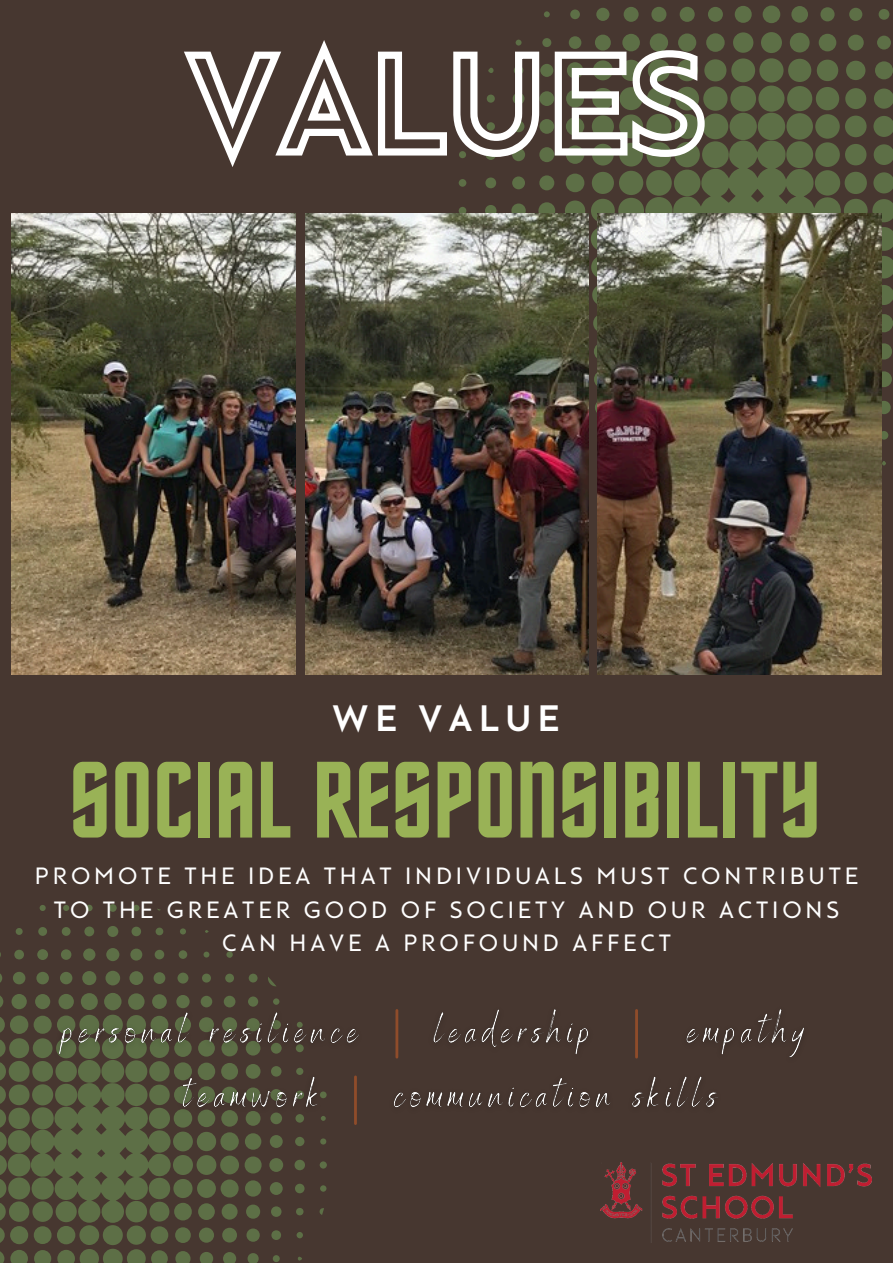
<style>
.page{position:relative;width:893px;height:1263px;background:#473730}
.page>*{position:absolute;margin:0;border:0;box-sizing:border-box;transform-origin:0 0}
.t1{font:109.05px "Horta";color:#99b256}
.t2{font:700 37.65px "Rams";letter-spacing:.16em;color:#fff}
.t3{font:24.15px/33.8px "Rams";letter-spacing:.16em;color:#fff;text-align:center}
</style>
<div class="page">
<div style="left:758px;top:113px;width:27px;height:27px;background:#5d6f46;border-radius:50%"></div>
<div style="left:729px;top:113px;width:28px;height:27px;background:#5d6f46;border-radius:50%"></div>
<div style="left:786px;top:113px;width:27px;height:27px;background:#5d6f46;border-radius:50%"></div>
<svg style="left:758px;top:85px;width:27px;height:27px"></svg>
<div style="left:702px;top:114px;width:26px;height:25px;background:#5d6f46;border-radius:50%"></div>
<div style="left:730px;top:86px;width:26px;height:26px;background:#5d6f46;border-radius:50%"></div>
<div style="left:787px;top:86px;width:25px;height:25px;background:#5d6f46;border-radius:50%"></div>
<div style="left:815px;top:114px;width:25px;height:25px;background:#5d6f46;border-radius:50%"></div>
<svg style="left:710px;top:86px;width:18px;height:25px"></svg>
<div style="left:759px;top:58px;width:24px;height:24px;background:#5d6f46;border-radius:50%"></div>
<div style="left:731px;top:58px;width:24px;height:24px;background:#5d6f46;border-radius:50%"></div>
<div style="left:844px;top:199px;width:23px;height:24px;background:#5d6f46;border-radius:50%"></div>
<div style="left:815px;top:87px;width:24px;height:23px;background:#5d6f46;border-radius:50%"></div>
<div style="left:788px;top:59px;width:23px;height:23px;background:#5d6f46;border-radius:50%"></div>
<svg style="left:872px;top:199px;width:21px;height:80px"></svg>
<div style="left:844px;top:172px;width:23px;height:22px;background:#5d6f46;border-radius:50%"></div>
<div style="left:704px;top:59px;width:22px;height:22px;background:#5d6f46;border-radius:50%"></div>
<svg style="left:710px;top:139px;width:131px;height:74px"></svg>
<div style="left:845px;top:116px;width:21px;height:21px;background:#5d6f46;border-radius:50%"></div>
<div style="left:816px;top:60px;width:22px;height:21px;background:#5d6f46;border-radius:50%"></div>
<div style="left:845px;top:144px;width:21px;height:21px;background:#5d6f46;border-radius:50%"></div>
<svg style="left:873px;top:172px;width:20px;height:21px"></svg>
<svg style="left:873px;top:116px;width:20px;height:21px"></svg>
<div style="left:845px;top:88px;width:21px;height:21px;background:#5d6f46;border-radius:50%"></div>
<div style="left:761px;top:32px;width:21px;height:21px;background:#5d6f46;border-radius:50%"></div>
<svg style="left:873px;top:144px;width:20px;height:21px"></svg>
<div style="left:733px;top:32px;width:20px;height:21px;background:#5d6f46;border-radius:50%"></div>
<svg style="left:874px;top:88px;width:19px;height:21px"></svg>
<svg style="left:881px;top:285px;width:12px;height:20px"></svg>
<div style="left:790px;top:33px;width:19px;height:19px;background:#5d6f46;border-radius:50%"></div>
<div style="left:846px;top:61px;width:19px;height:19px;background:#5d6f46;border-radius:50%"></div>
<div style="left:706px;top:33px;width:18px;height:19px;background:#5d6f46;border-radius:50%"></div>
<svg style="left:650px;top:33px;width:18px;height:7px"></svg>
<div style="left:875px;top:314px;width:18px;height:18px;background:#5d6f46;border-radius:50%"></div>
<div style="left:678px;top:33px;width:18px;height:19px;background:#5d6f46;border-radius:50%"></div>
<div style="left:875px;top:61px;width:18px;height:19px;background:#5d6f46;border-radius:50%"></div>
<div style="left:818px;top:34px;width:18px;height:17px;background:#5d6f46;border-radius:50%"></div>
<div style="left:762px;top:5px;width:18px;height:18px;background:#5d6f46;border-radius:50%"></div>
<div style="left:622px;top:34px;width:18px;height:18px;background:#5d6f46;border-radius:50%"></div>
<div style="left:734px;top:6px;width:17px;height:17px;background:#5d6f46;border-radius:50%"></div>
<div style="left:791px;top:6px;width:17px;height:17px;background:#5d6f46;border-radius:50%"></div>
<div style="left:876px;top:343px;width:16px;height:17px;background:#5d6f46;border-radius:50%"></div>
<div style="left:595px;top:35px;width:16px;height:16px;background:#5d6f46;border-radius:50%"></div>
<div style="left:847px;top:35px;width:16px;height:16px;background:#5d6f46;border-radius:50%"></div>
<svg style="left:876px;top:371px;width:16px;height:16px"></svg>
<div style="left:679px;top:7px;width:16px;height:15px;background:#5d6f46;border-radius:50%"></div>
<div style="left:651px;top:7px;width:15px;height:15px;background:#5d6f46;border-radius:50%"></div>
<div style="left:708px;top:7px;width:15px;height:15px;background:#5d6f46;border-radius:50%"></div>
<div style="left:623px;top:7px;width:15px;height:15px;background:#5d6f46;border-radius:50%"></div>
<div style="left:820px;top:7px;width:14px;height:14px;background:#5d6f46;border-radius:50%"></div>
<div style="left:877px;top:36px;width:14px;height:14px;background:#5d6f46;border-radius:50%"></div>
<div style="left:877px;top:401px;width:13px;height:13px;background:#5d6f46;border-radius:50%"></div>
<div style="left:596px;top:8px;width:13px;height:13px;background:#5d6f46;border-radius:50%"></div>
<div style="left:849px;top:8px;width:13px;height:13px;background:#5d6f46;border-radius:50%"></div>
<svg style="left:568px;top:36px;width:13px;height:13px"></svg>
<div style="left:878px;top:9px;width:11px;height:11px;background:#5d6f46;border-radius:50%"></div>
<div style="left:570px;top:9px;width:10px;height:10px;background:#5d6f46;border-radius:50%"></div>
<div style="left:542px;top:38px;width:9px;height:9px;background:#5d6f46;border-radius:50%"></div>
<svg style="left:879px;top:431px;width:9px;height:9px"></svg>
<svg style="left:544px;top:11px;width:6px;height:6px"></svg>
<svg style="left:882px;top:461px;width:4px;height:5px"></svg>
<img style="left:12px;top:213px;width:166px;height:462px">
<img style="left:710px;top:213px;width:171px;height:462px">
<img style="left:710px;top:1163px;width:161px;height:79px">
<div style="left:33px;top:1015px;width:19px;height:19px;background:#4a3f33;border-radius:50%"></div>
<div style="left:104px;top:993px;width:18px;height:17px;background:#5d6f46;border-radius:50%"></div>
<div style="left:81px;top:993px;width:17px;height:17px;background:#5d6f46;border-radius:50%"></div>
<div style="left:128px;top:993px;width:17px;height:17px;background:#5d6f46;border-radius:50%"></div>
<div style="left:58px;top:994px;width:16px;height:15px;background:#5d6f46;border-radius:50%"></div>
<svg style="left:11px;top:994px;width:16px;height:15px"></svg>
<div style="left:35px;top:994px;width:15px;height:15px;background:#5d6f46;border-radius:50%"></div>
<svg style="left:0;top:1016px;width:178px;height:247px"></svg>
<div style="left:152px;top:994px;width:15px;height:15px;background:#5d6f46;border-radius:50%"></div>
<div style="left:105px;top:971px;width:15px;height:14px;background:#5d6f46;border-radius:50%"></div>
<svg style="left:0;top:996px;width:3px;height:12px"></svg>
<div style="left:82px;top:971px;width:14px;height:14px;background:#5d6f46;border-radius:50%"></div>
<div style="left:129px;top:971px;width:14px;height:14px;background:#5d6f46;border-radius:50%"></div>
<div style="left:176px;top:995px;width:14px;height:13px;background:#5d6f46;border-radius:50%"></div>
<div style="left:106px;top:948px;width:13px;height:13px;background:#5d6f46;border-radius:50%"></div>
<div style="left:36px;top:972px;width:13px;height:12px;background:#5d6f46;border-radius:50%"></div>
<div style="left:13px;top:972px;width:12px;height:12px;background:#5d6f46;border-radius:50%"></div>
<div style="left:60px;top:972px;width:12px;height:12px;background:#5d6f46;border-radius:50%"></div>
<svg style="left:0;top:973px;width:2px;height:10px"></svg>
<div style="left:83px;top:948px;width:12px;height:13px;background:#5d6f46;border-radius:50%"></div>
<div style="left:130px;top:948px;width:12px;height:12px;background:#5d6f46;border-radius:50%"></div>
<div style="left:154px;top:972px;width:11px;height:12px;background:#5d6f46;border-radius:50%"></div>
<div style="left:107px;top:926px;width:11px;height:11px;background:#5d6f46;border-radius:50%"></div>
<div style="left:37px;top:949px;width:11px;height:11px;background:#5d6f46;border-radius:50%"></div>
<div style="left:61px;top:949px;width:10px;height:11px;background:#5d6f46;border-radius:50%"></div>
<div style="left:84px;top:926px;width:10px;height:10px;background:#5d6f46;border-radius:50%"></div>
<div style="left:14px;top:950px;width:10px;height:9px;background:#5d6f46;border-radius:50%"></div>
<div style="left:155px;top:950px;width:9px;height:9px;background:#5d6f46;border-radius:50%"></div>
<div style="left:131px;top:926px;width:10px;height:10px;background:#5d6f46;border-radius:50%"></div>
<div style="left:38px;top:927px;width:9px;height:9px;background:#5d6f46;border-radius:50%"></div>
<div style="left:62px;top:927px;width:9px;height:9px;background:#5d6f46;border-radius:50%"></div>
<div style="left:156px;top:927px;width:7px;height:8px;background:#5d6f46;border-radius:50%"></div>
<div style="left:109px;top:904px;width:8px;height:8px;background:#5d6f46;border-radius:50%"></div>
<div style="left:16px;top:928px;width:7px;height:7px;background:#5d6f46;border-radius:50%"></div>
<div style="left:86px;top:904px;width:7px;height:7px;background:#5d6f46;border-radius:50%"></div>
<div style="left:133px;top:905px;width:7px;height:6px;background:#5d6f46;border-radius:50%"></div>
<svg style="left:63px;top:905px;width:6px;height:6px"></svg>
<svg style="left:40px;top:905px;width:6px;height:6px"></svg>
<img style="left:174px;top:1068px;width:4px;height:60px">
<img style="left:50px;top:1005px;width:128px;height:61px">
<img style="left:178px;top:40px;width:532px;height:1223px">
<img style="left:385px;top:1068px;width:333px;height:60px">
<img style="left:677px;top:1002px;width:127px;height:67px">
<h1 class="t2" style="left:332px;top:703px;width:229px">WE VALUE</h1>
<h3 class="t1" style="left:69px;top:755px;width:753px">SOCIAL RESPONSIBILITY</h3>
<h2 class="t3" style="left:35px;top:861px;width:824px">PROMOTE THE IDEA THAT INDIVIDUALS MUST CONTRIBUTE<br>TO THE GREATER GOOD OF SOCIETY AND OUR ACTIONS<br>CAN HAVE A PROFOUND AFFECT</h2>
</div>
